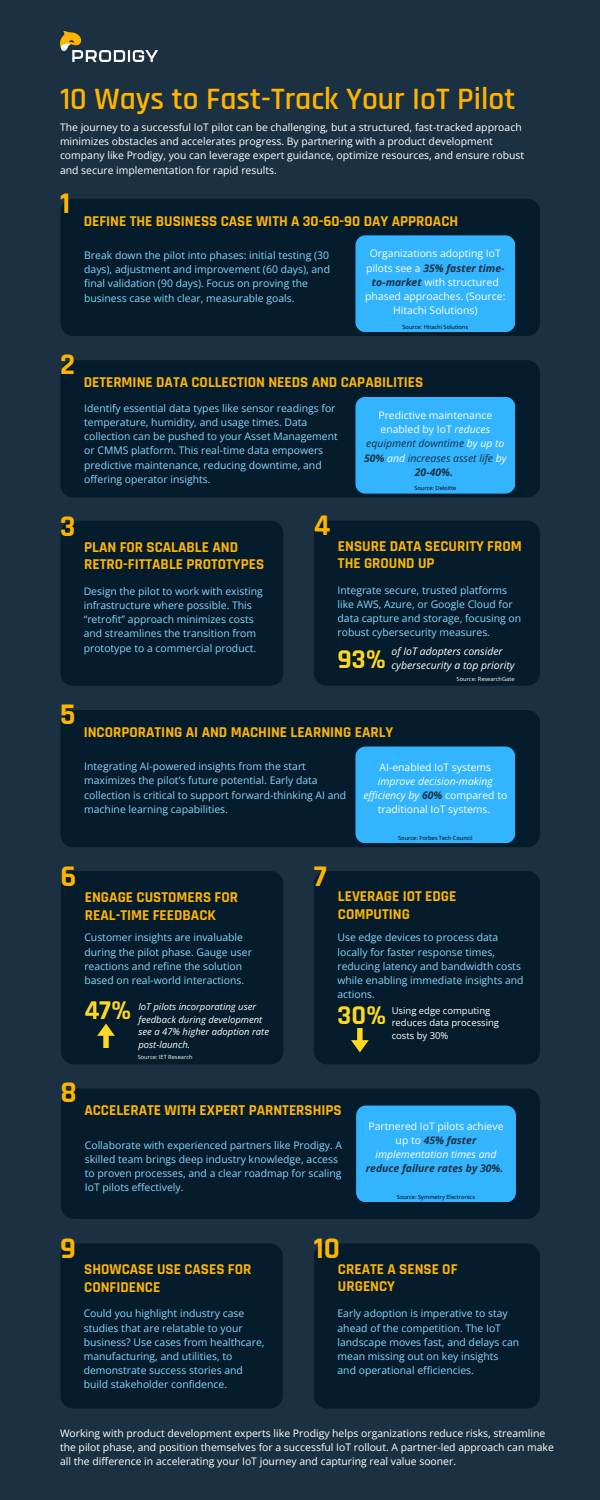
<style>
.page{position:relative;width:600px;height:1500px;background:#1b3141}
.page>*{position:absolute;margin:0;border:0;box-sizing:border-box;transform-origin:0 0}
.t1{font:600 31.5px "Rajdhani";color:#ffb400}
.t2{font:700 30.3px "Rajdhani";color:#ffb400}
.t3{font:700 27.5px "Rajdhani";color:#ffd823}
.t4{font:700 15.2px/17.8px "Rajdhani";color:#ffb400}
.t5{font:10.4px/14.2px "Open Sans";color:#8cd5ff}
.t6{font:10.4px/14.2px "Open Sans";color:#fff}
.t7{font:italic 10.4px/14.2px "Open Sans";color:#1b3141;text-align:center}
.t8{font:italic 700 10.4px/14.2px "Open Sans";color:#1b3141;text-align:center}
.t9{font:italic 10.4px "Open Sans";color:#fff}
.t10{font:italic 9.5px/12.8px "Open Sans";color:#fff}
.t11{font:9.5px/12.8px "Open Sans";color:#fff}
.t12{font:5.7px "Open Sans";color:#000}
.t13{font:5.7px "Open Sans";color:#fff}
.s1{font-weight:700;font-style:italic;color:#1b3141}
.s2{font-style:normal;color:#fff}
.s3{color:#fff}
.s4{font-weight:700}
.s5{font-style:italic}
.s6{font-weight:400;font-style:normal;color:#fff}
.s7{font-weight:400;color:#fff}
</style>
<div class="page">
<div style="left:60px;top:199px;width:480px;height:137px;background:#041c2b"></div>
<div style="left:314px;top:521px;width:226px;height:165px;background:#041c2b"></div>
<div style="left:60px;top:521px;width:223px;height:165px;background:#041c2b"></div>
<div style="left:355px;top:235px;width:160px;height:97px;background:#32b4ff"></div>
<div style="left:60px;top:360px;width:480px;height:137px;background:#041c2b"></div>
<div style="left:355px;top:397px;width:160px;height:97px;background:#32b4ff"></div>
<div style="left:60px;top:710px;width:480px;height:137px;background:#041c2b"></div>
<div style="left:355px;top:747px;width:160px;height:96px;background:#32b4ff"></div>
<div style="left:314px;top:871px;width:226px;height:193px;background:#041c2b"></div>
<div style="left:61px;top:871px;width:222px;height:193px;background:#041c2b"></div>
<svg style="left:97px;top:1024px;width:18px;height:24px"></svg>
<svg style="left:351px;top:1028px;width:18px;height:24px"></svg>
<div style="left:61px;top:1088px;width:479px;height:131px;background:#041c2b"></div>
<div style="left:356px;top:1106px;width:160px;height:96px;background:#32b4ff"></div>
<div style="left:314px;top:1243px;width:226px;height:166px;background:#041c2b"></div>
<div style="left:60px;top:1243px;width:223px;height:166px;background:#041c2b"></div>
<img style="left:60px;top:31px;width:98px;height:30px">
<h4 class="t1" style="left:60px;top:79px;width:457px">10 Ways to Fast-Track Your IoT Pilot</h4>
<p class="t6" style="left:60px;top:120px;width:466px">The journey to a successful IoT pilot can be challenging, but a structured, fast-tracked approach minimizes obstacles and accelerates progress. By partnering with a product development company like Prodigy, you can leverage expert guidance, optimize resources, and ensure robust and secure implementation for rapid results.</p>
<p class="t2" style="left:60px;top:185px;width:12px">1</p>
<p class="t4" style="left:84px;top:212px;width:376px">DEFINE THE BUSINESS CASE WITH A 30-60-90 DAY APPROACH</p>
<h3 class="t5" style="left:84px;top:248px;width:247px">Break down the pilot into phases: initial testing (30 days), adjustment and improvement (60 days), and final validation (90 days). Focus on proving the business case with clear, measurable goals.</h3>
<p class="t6" style="left:365px;top:246px;width:142px;text-align:center">Organizations adopting IoT pilots see a <span class="s1">35% faster time&shy;to-market</span> with structured phased approaches. (Source:<br>Hitachi Solutions)</p>
<h3 class="t12" style="left:403px;top:323px;width:67px">Source: Hitachi Solutions</h3>
<p class="t2" style="left:60px;top:346px;width:16px">2</p>
<p class="t2" style="left:60px;top:508px;width:17px">3</p>
<p class="t2" style="left:60px;top:696px;width:17px">5</p>
<p class="t4" style="left:84px;top:374px;width:341px">DETERMINE DATA COLLECTION NEEDS AND CAPABILITIES</p>
<h4 class="t5" style="left:84px;top:401px;width:255px">Identify essential data types like sensor readings for temperature, humidity, and usage times. Data collection can be pushed to your Asset Management or CMMS platform. This real-time data empowers predictive maintenance, reducing downtime, and offering operator insights.</h4>
<p class="t7" style="left:364px;top:408px;width:144px"><span class="s2">Predictive maintenance enabled by IoT</span> <span class="s3">reduces </span>equipment downtime <span class="s3">by up to<br></span><span class="s4">50%</span> <span class="s3">and</span> increases asset life <span class="s3">by<br></span><span class="s4">20-40%.</span></p>
<h3 class="t12" style="left:414px;top:484px;width:44px">Source: Deloitte</h3>
<p class="t4" style="left:84px;top:538px;width:182px">PLAN FOR SCALABLE AND<br>RETRO-FITTABLE PROTOTYPES</p>
<h3 class="t5" style="left:84px;top:584px;width:180px">Design the pilot to work with existing infrastructure where possible. This “retrofit” approach minimizes costs and streamlines the transition from prototype to a commercial product.</h3>
<p class="t2" style="left:314px;top:507px;width:18px">4</p>
<p class="t4" style="left:338px;top:537px;width:185px">ENSURE DATA SECURITY FROM<br>THE GROUND UP</p>
<p class="t5" style="left:338px;top:583px;width:185px">Integrate secure, trusted platforms like AWS, Azure, or Google Cloud for data capture and storage, focusing on robust cybersecurity measures.</p>
<p class="t9" style="left:392px;top:644px;width:113px">of IoT adopters consider</p>
<p class="t3" style="left:338px;top:642px;width:50px">93%</p>
<p class="t9" style="left:392px;top:658px;width:125px">cybersecurity a top priority</p>
<h3 class="t13" style="left:457px;top:675px;width:60px">Source: ResearchGate</h3>
<p class="t4" style="left:84px;top:724px;width:311px">INCORPORATING AI AND MACHINE LEARNING EARLY</p>
<h4 class="t5" style="left:84px;top:759px;width:264px">Integrating AI-powered insights from the start maximizes the pilot’s future potential. Early data collection is critical to support forward-thinking AI and machine learning capabilities.</h4>
<p class="t6" style="left:363px;top:759px;width:145px;text-align:center">AI-enabled IoT systems <span class="s5">improve decision-making efficiency by</span> <span class="s1">60%</span> compared to traditional IoT systems.</p>
<h3 class="t12" style="left:398px;top:834px;width:76px">Source: Forbes Tech Council</h3>
<h4 class="t2" style="left:61px;top:858px;width:17px">6</h4>
<p class="t4" style="left:85px;top:889px;width:155px">ENGAGE CUSTOMERS FOR<br>REAL-TIME FEEDBACK</p>
<p class="t5" style="left:84px;top:930px;width:169px">Customer insights are invaluable during the pilot phase. Gauge user reactions and refine the solution based on real-world interactions.</p>
<p class="t3" style="left:84px;top:994px;width:49px">47%</p>
<p class="t10" style="left:138px;top:1000px;width:132px">IoT pilots incorporating user feedback during development see a 47% higher adoption rate post-launch.</p>
<h4 class="t13" style="left:138px;top:1053px;width:56px">Source: IET Research</h4>
<p class="t2" style="left:314px;top:858px;width:15px">7</p>
<p class="t4" style="left:338px;top:888px;width:120px">LEVERAGE IOT EDGE<br>COMPUTING</p>
<h3 class="t5" style="left:338px;top:930px;width:188px">Use edge devices to process data locally for faster response times, reducing latency and bandwidth costs while enabling immediate insights and actions.</h3>
<p class="t11" style="left:392px;top:1003px;width:109px">Using edge computing reduces data processing costs by 30%</p>
<h1 class="t3" style="left:338px;top:999px;width:51px">30%</h1>
<h4 class="t2" style="left:61px;top:1074px;width:18px">8</h4>
<p class="t4" style="left:84px;top:1102px;width:259px">ACCELERATE WITH EXPERT PARNTERSHIPS</p>
<h3 class="t5" style="left:85px;top:1137px;width:259px">Collaborate with experienced partners like Prodigy. A skilled team brings deep industry knowledge, access to proven processes, and a clear roadmap for scaling IoT pilots effectively.</h3>
<p class="t8" style="left:366px;top:1119px;width:139px"><span class="s6">Partnered IoT pilots achieve up to</span> 45% faster <span class="s7">implementation times and </span>reduce failure rates by 30%.</p>
<p class="t12" style="left:397px;top:1193px;width:80px">Source: Symmetry Electronics</p>
<p class="t2" style="left:60px;top:1230px;width:17px">9</p>
<h3 class="t4" style="left:84px;top:1261px;width:169px">SHOWCASE USE CASES FOR<br>CONFIDENCE</h3>
<p class="t5" style="left:84px;top:1306px;width:182px">Could you highlight industry case studies that are relatable to your business? Use cases from healthcare, manufacturing, and utilities, to demonstrate success stories and build stakeholder confidence.</p>
<p class="t2" style="left:314px;top:1230px;width:28px">10</p>
<h3 class="t4" style="left:338px;top:1260px;width:121px">CREATE A SENSE OF<br>URGENCY</h3>
<h4 class="t5" style="left:338px;top:1306px;width:183px">Early adoption is imperative to stay ahead of the competition. The IoT landscape moves fast, and delays can mean missing out on key insights and operational efficiencies.</h4>
<h4 class="t6" style="left:60px;top:1426px;width:495px">Working with product development experts like Prodigy helps organizations reduce risks, streamline the pilot phase, and position themselves for a successful IoT rollout. A partner-led approach can make all the difference in accelerating your IoT journey and capturing real value sooner.</h4>
</div>
